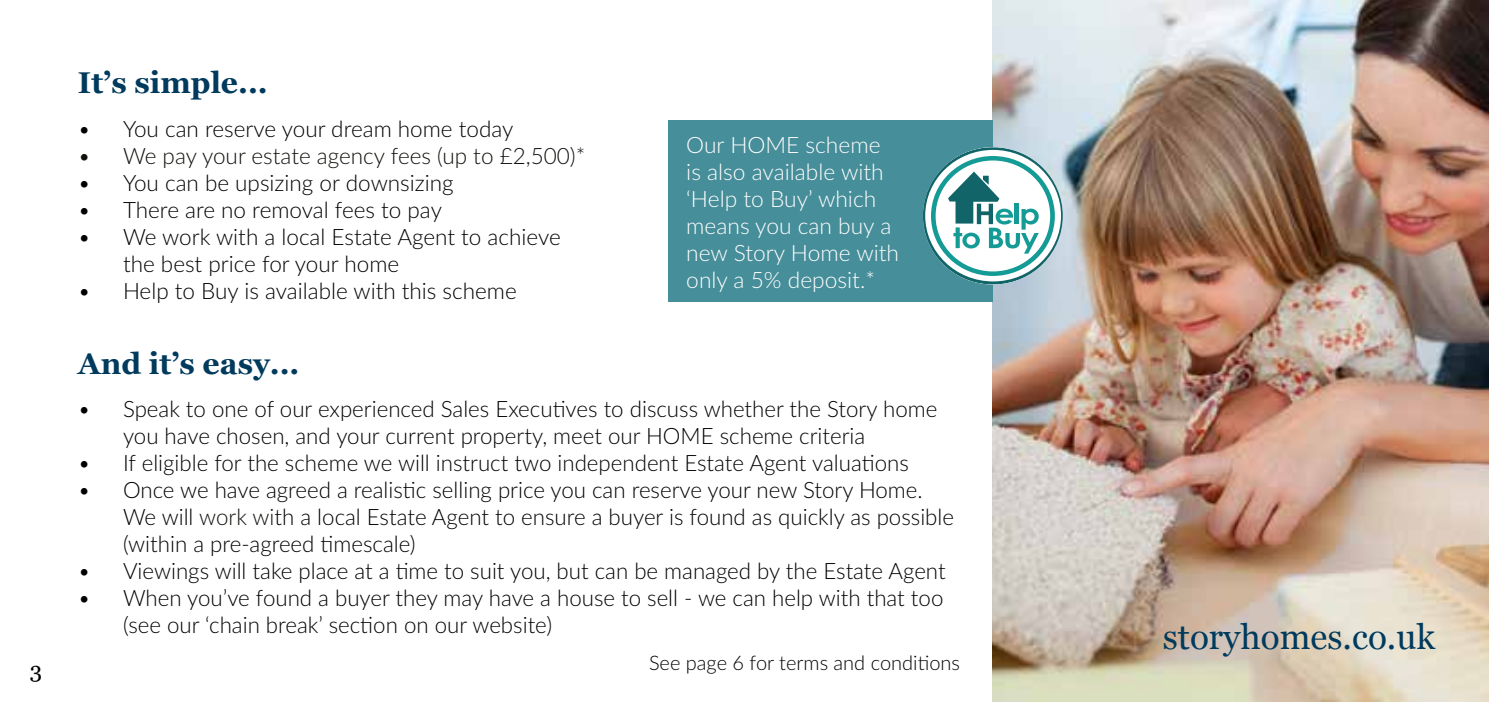
<style>
.page{position:relative;width:1489px;height:702px;background:#fff}
.page>*{position:absolute;margin:0;border:0;box-sizing:border-box;transform-origin:0 0}
.t1{font:35px "Georgia";color:#003a5d}
.t2{font:700 30px "Georgia";color:#003a5d}
.t3{font:300 22.5px/27px "Lato";color:#000}
.t4{font:300 22.5px/27px "Lato";color:#fff}
.t5{font:300 22.5px "Lato";color:#12100b}
.t6{font:22.5px "Georgia";color:#000}
.t7{font:300 20px "Lato";color:#000}
.s1{color:#12100b}
</style>
<div class="page">
<img style="left:992px;top:0;width:496px;height:702px">
<div style="left:668px;top:120px;width:324px;height:182px;background:#468e99"></div>
<svg style="left:923px;top:147px;width:139px;height:137px"></svg>
<p class="t6" style="left:30px;top:656px;width:14px">3</p>
<h2 class="t2" style="left:78px;top:64px;width:191px">It’s simple...</h2>
<p class="t3" style="left:78px;top:114px;width:437px">• You can reserve your dream home today</p>
<p class="t5" style="left:78px;top:140px;width:509px">• We pay your estate agency fees (up to £2,500)*</p>
<p class="t3" style="left:78px;top:168px;width:377px">• You can be upsizing or downsizing</p>
<p class="t3" style="left:78px;top:195px;width:365px">• There are no removal fees to pay</p>
<p class="t3" style="left:123px;top:222px;width:439px;text-indent:-45px">• We work with a local Estate Agent to achieve the best price for your home</p>
<p class="t3" style="left:78px;top:276px;width:440px">• Help to Buy is available with this scheme</p>
<h2 class="t2" style="left:78px;top:344px;width:223px">And it’s easy...</h2>
<p class="t4" style="left:686px;top:130px;width:214px">Our HOME scheme is also available with ‘Help to Buy’ which means you can buy a new Story Home with only a 5% deposit.*</p>
<p class="t3" style="left:123px;top:394px;width:815px;text-indent:-45px">• Speak to one of our experienced Sales Executives to discuss whether the Story home you have chosen, and your current property, meet our HOME scheme criteria</p>
<p class="t3" style="left:78px;top:448px;width:832px">• If eligible for the scheme we will instruct two independent Estate Agent valuations</p>
<p class="t3" style="left:123px;top:475px;width:832px;text-indent:-45px">• Once we have agreed a realistic selling price you can reserve your new Story Home.<br>We will <span class="s1">work wi</span>th a local Estate Agent to ensure a buyer is found as quickly as possible (within a pre-agreed timescale)</p>
<p class="t3" style="left:78px;top:556px;width:869px">• Viewings will take place at a time to suit you, but can be managed by the Estate Agent</p>
<p class="t3" style="left:123px;top:583px;width:821px;text-indent:-45px">• When you’ve found a buyer they may have a house to sell - we can help with that too (see our ‘chain break’ section on our website)</p>
<p class="t7" style="left:649px;top:648px;width:312px">See page 6 for terms and conditions</p>
<h1 class="t1" style="left:1162px;top:616px;width:274px">storyhomes.co.uk</h1>
</div>
